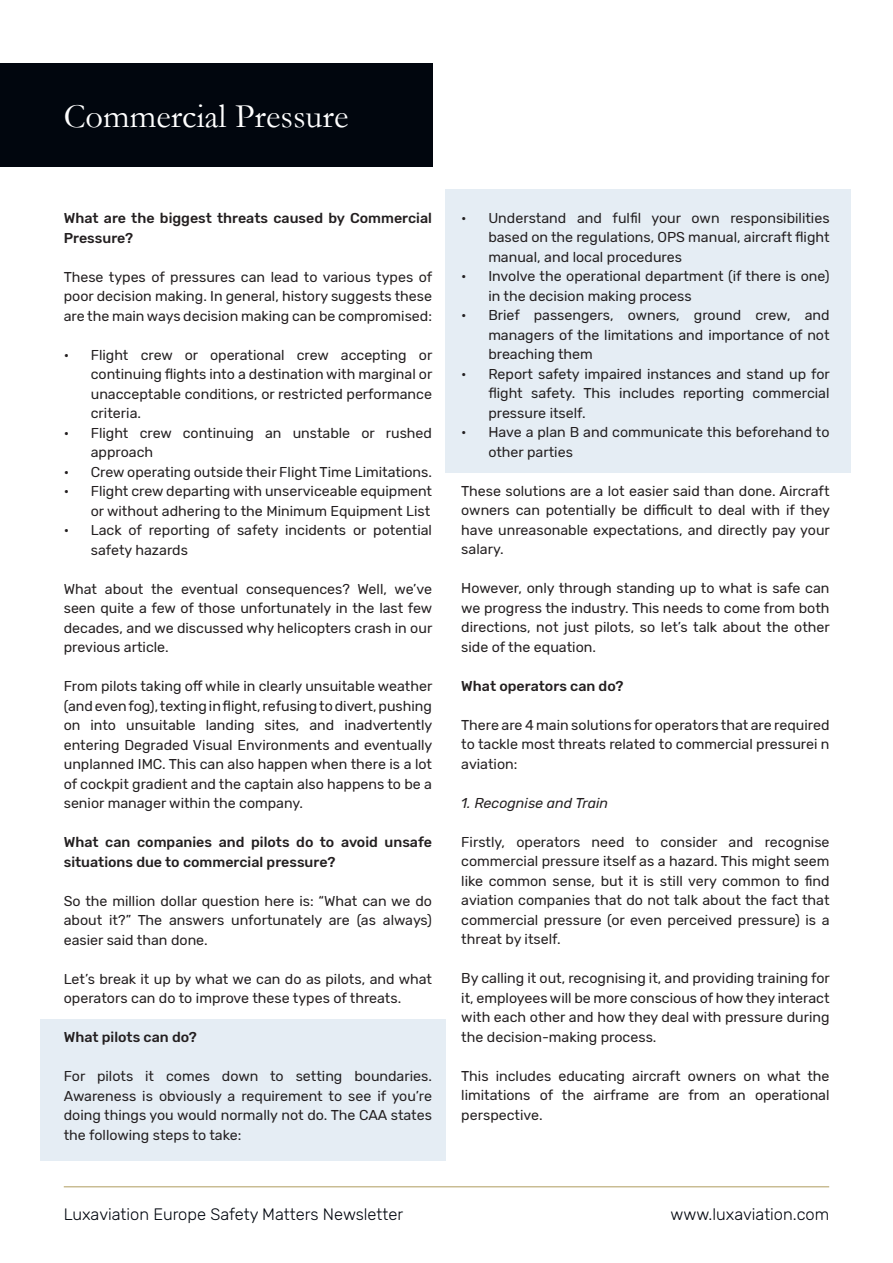
<style>
.page{position:relative;width:893px;height:1263px;background:#fff}
.page>*{position:absolute;margin:0;border:0;box-sizing:border-box;transform-origin:0 0}
.t1{font:34.5px "Garamond";color:#fff}
.t2{font:300 16.5px "Rubik";color:#01060e}
.t3{font:14.25px/19.5px "Rubik";color:#231f20;text-align:justify}
.t4{font:500 14.25px/19.5px "Rubik";color:#231f20}
.t5{font:italic 14.25px "Rubik";color:#231f20}
</style>
<div class="page">
<div style="left:446px;top:189px;width:404px;height:283px;background:#e5edf4"></div>
<div style="left:40px;top:1019px;width:406px;height:142px;background:#e5edf4"></div>
<hr style="left:64px;top:1186px;width:765px;height:1px;background:#b09d5f">
<div style="left:0;top:64px;width:432px;height:103px;background:#01060e"></div>
<h1 class="t1" style="left:64px;top:93px;width:286px">Commercial Pressure</h1>
<p class="t4" style="left:64px;top:209px;width:370px">What are the biggest threats caused by Commercial<br>Pressure?</p>
<p class="t3" style="left:64px;top:267px;width:370px">These types of pressures can lead to various types of poor decision making. In general, history suggests these are the main ways decision making can be compromised:</p>
<p class="t3" style="left:91px;top:345px;width:343px;text-indent:-27px">• Flight crew or operational crew accepting or continuing flights into a destination with marginal or unacceptable conditions, or restricted performance criteria.</p>
<p class="t3" style="left:91px;top:423px;width:343px;text-indent:-27px">• Flight crew continuing an unstable or rushed approach</p>
<p class="t3" style="left:64px;top:462px;width:370px">• Crew operating outside their Flight Time Limitations.</p>
<p class="t3" style="left:64px;top:482px;width:370px;text-align:right">• Flight crew departing with unserviceable equipment or without adhering to the Minimum Equipment List</p>
<p class="t3" style="left:91px;top:521px;width:343px;text-indent:-27px">• Lack of reporting of safety incidents or potential safety hazards</p>
<p class="t3" style="left:64px;top:579px;width:370px">What about the eventual consequences? Well, we’ve seen quite a few of those unfortunately in the last few decades, and we discussed why helicopters crash in our previous article.</p>
<p class="t3" style="left:64px;top:677px;width:370px">From pilots taking off while in clearly unsuitable weather (and even fog), texting in flight, refusing to divert, pushing on into unsuitable landing sites, and inadvertently entering Degraded Visual Environments and eventually unplanned IMC. This can also happen when there is a lot of cockpit gradient and the captain also happens to be a senior manager within the company.</p>
<p class="t4" style="left:64px;top:833px;width:370px">What can companies and pilots do to avoid unsafe situations due to commercial pressure?</p>
<p class="t3" style="left:64px;top:891px;width:370px">So the million dollar question here is: “What can we do about it?” The answers unfortunately are (as always) easier said than done.</p>
<p class="t3" style="left:64px;top:969px;width:370px">Let’s break it up by what we can do as pilots, and what operators can do to improve these types of threats.</p>
<p class="t4" style="left:64px;top:1028px;width:135px">What pilots can do?</p>
<p class="t3" style="left:64px;top:1067px;width:370px">For pilots it comes down to setting boundaries.<br>Awareness is obviously a requirement to see if you’re doing things you would normally not do. The CAA states the following steps to take:</p>
<p class="t3" style="left:488px;top:209px;width:343px;text-indent:-27px">• Understand and fulfil your own responsibilities based on the regulations, OPS manual, aircraft flight manual, and local procedures</p>
<p class="t3" style="left:488px;top:267px;width:343px;text-indent:-27px">• Involve the operational department (if there is one) in the decision making process</p>
<p class="t3" style="left:488px;top:306px;width:343px;text-indent:-27px">• Brief passengers, owners, ground crew, and managers of the limitations and importance of not breaching them</p>
<p class="t3" style="left:488px;top:365px;width:343px;text-indent:-27px">• Report safety impaired instances and stand up for flight safety. This includes reporting commercial pressure itself.</p>
<p class="t3" style="left:488px;top:423px;width:343px;text-indent:-27px">• Have a plan B and communicate this beforehand to other parties</p>
<p class="t3" style="left:461px;top:482px;width:370px">These solutions are a lot easier said than done. Aircraft owners can potentially be difficult to deal with if they have unreasonable expectations, and directly pay your salary.</p>
<p class="t3" style="left:461px;top:579px;width:370px">However, only through standing up to what is safe can we progress the industry. This needs to come from both directions, not just pilots, so let’s talk about the other side of the equation.</p>
<p class="t4" style="left:461px;top:677px;width:164px">What operators can do?</p>
<p class="t3" style="left:461px;top:716px;width:370px">There are 4 main solutions for operators that are required to tackle most threats related to commercial pressurei n aviation:</p>
<p class="t5" style="left:461px;top:795px;width:148px">1. Recognise and Train</p>
<p class="t3" style="left:461px;top:833px;width:370px">Firstly, operators need to consider and recognise commercial pressure itself as a hazard. This might seem like common sense, but it is still very common to find aviation companies that do not talk about the fact that commercial pressure (or even perceived pressure) is a threat by itself.</p>
<p class="t3" style="left:461px;top:969px;width:370px">By calling it out, recognising it, and providing training for it, employees will be more conscious of how they interact with each other and how they deal with pressure during the decision-making process.</p>
<p class="t3" style="left:461px;top:1066px;width:370px">This includes educating aircraft owners on what the limitations of the airframe are from an operational perspective.</p>
<p class="t2" style="left:64px;top:1205px;width:341px">Luxaviation Europe Safety Matters Newsletter</p>
<p class="t2" style="left:670px;top:1205px;width:160px">www.luxaviation.com</p>
</div>
